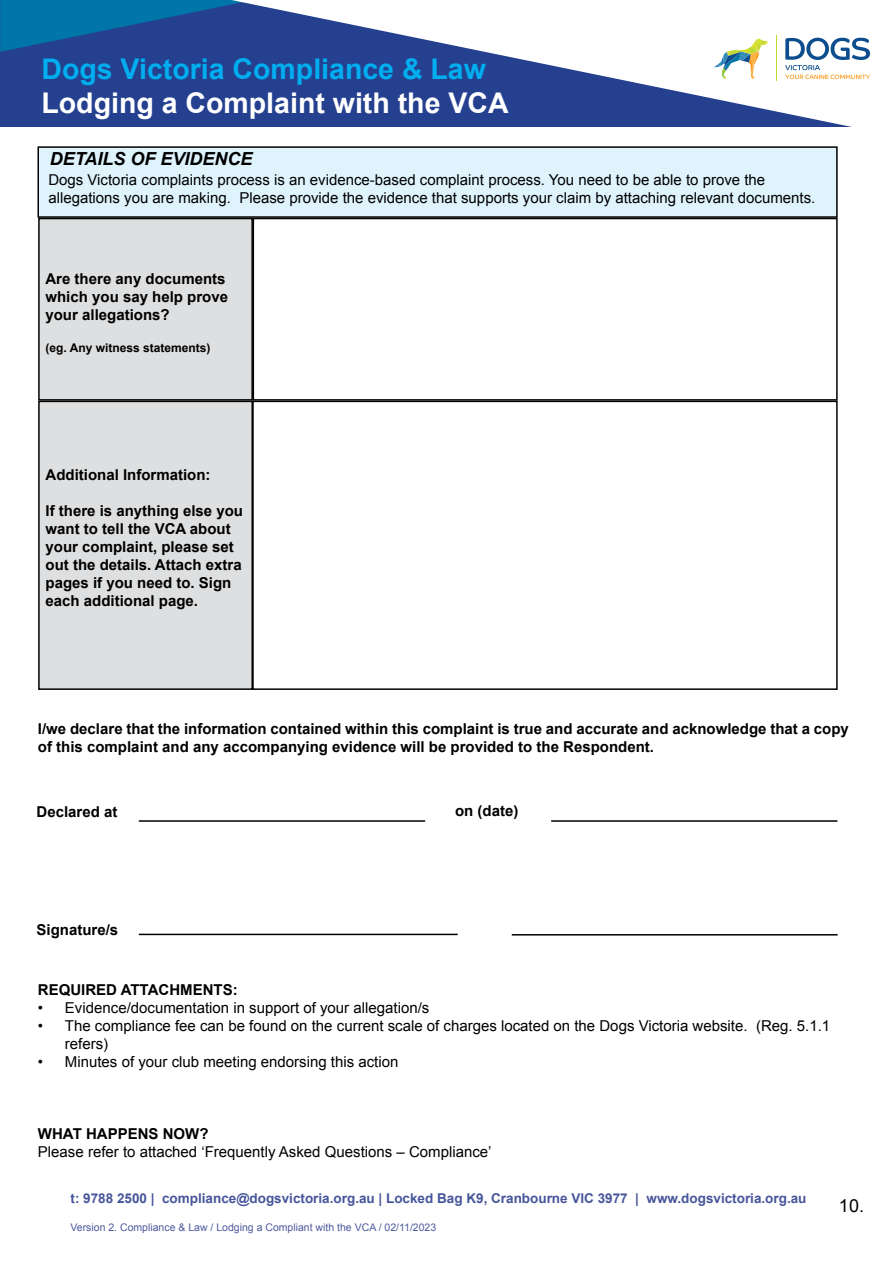
<style>
.page{position:relative;width:893px;height:1263px;background:#fff}
.page>*{position:absolute;margin:0;border:0;box-sizing:border-box;transform-origin:0 0}
.t1{font:700 28.5px "Arial";color:#fff}
.t2{font:700 28.5px "Arial";color:#00aeef}
.t3{font:italic 700 18px "Arial";color:#000}
.t4{font:18px "Arial";color:#000}
.t5{font:700 15px/18px "Arial";color:#000}
.t6{font:15px/18px "Arial";color:#000}
.t7{font:700 13.5px "Arial";color:#47559b}
.t8{font:700 12px "Arial";color:#000}
.t9{font:10.5px "Arial";color:#4f5b9e}
</style>
<div class="page">
<div style="left:0;top:0;width:893px;height:127px;background:#25408f"></div>
<svg style="left:0;top:0;width:232px;height:52px"></svg>
<svg style="left:232px;top:0;width:661px;height:127px"></svg>
<svg style="left:777px;top:38px;width:93px;height:42px;background:#c7d2dc"></svg>
<hr style="left:775px;top:35px;width:1px;height:46px;background:#c1d831">
<svg style="left:711px;top:38px;width:58px;height:43px;background:#dfe7d8"></svg>
<div style="left:39px;top:219px;width:213px;height:181px;background:#dedfe0"></div>
<div style="left:38px;top:218px;width:215px;height:183px;border:2px solid #000"></div>
<div style="left:253px;top:218px;width:585px;height:183px;border:2px solid #000"></div>
<div style="left:38px;top:147px;width:799px;height:70px;background:#dff3fd"></div>
<div style="left:37px;top:146px;width:801px;height:72px;border:2px solid #000"></div>
<div style="left:39px;top:401px;width:213px;height:288px;background:#dedfe0"></div>
<div style="left:38px;top:401px;width:215px;height:289px;border:2px solid #000"></div>
<div style="left:252px;top:401px;width:586px;height:289px;border:2px solid #000"></div>
<hr style="left:139px;top:820px;width:286px;height:2px;background:#000">
<hr style="left:551px;top:820px;width:286px;height:2px;background:#000">
<hr style="left:139px;top:934px;width:319px;height:1px;background:#000">
<hr style="left:512px;top:934px;width:326px;height:1px;background:#000">
<h1 class="t2" style="left:41px;top:50px;width:446px">Dogs Victoria Compliance &amp; Law</h1>
<h1 class="t1" style="left:41px;top:85px;width:469px">Lodging a Complaint with the VCA</h1>
<p class="t3" style="left:50px;top:147px;width:204px">DETAILS OF EVIDENCE</p>
<p class="t6" style="left:48px;top:170px;width:769px">Dogs Victoria complaints process is an evidence-based complaint process. You need to be able to prove the allegations you are making. Please provide the evidence that supports your claim by attaching relevant documents.</p>
<p class="t5" style="left:45px;top:270px;width:184px">Are there any documents which you say help prove your allegations?</p>
<p class="t8" style="left:45px;top:340px;width:166px">(eg. Any witness statements)</p>
<p class="t5" style="left:46px;top:467px;width:167px">Additional Information:</p>
<p class="t5" style="left:46px;top:503px;width:199px">If there is anything else you want to tell the VCA about your complaint, please set out the details. Attach extra pages if you need to. Sign each additional page.</p>
<p class="t5" style="left:38px;top:720px;width:812px">I/we declare that the information contained within this complaint is true and accurate and acknowledge that a copy of this complaint and any accompanying evidence will be provided to the Respondent.</p>
<p class="t5" style="left:37px;top:803px;width:82px">Declared at</p>
<p class="t5" style="left:455px;top:803px;width:65px">on (date)</p>
<p class="t5" style="left:37px;top:921px;width:83px">Signature/s</p>
<p class="t5" style="left:38px;top:981px;width:201px">REQUIRED ATTACHMENTS:</p>
<p class="t6" style="left:38px;top:999px;width:393px">• Evidence/documentation in support of your allegation/s</p>
<p class="t6" style="left:65px;top:1017px;width:767px;text-indent:-27px">• The compliance fee can be found on the current scale of charges located on the Dogs Victoria website. (Reg. 5.1.1 refers)</p>
<p class="t6" style="left:38px;top:1053px;width:362px">• Minutes of your club meeting endorsing this action</p>
<p class="t5" style="left:38px;top:1125px;width:172px">WHAT HAPPENS NOW?</p>
<p class="t6" style="left:38px;top:1143px;width:455px">Please refer to attached ‘Frequently Asked Questions – Compliance’</p>
<p class="t7" style="left:71px;top:1189px;width:737px">t: 9788 2500 | compliance@dogsvictoria.org.au | Locked Bag K9, Cranbourne VIC 3977 | www.dogsvictoria.org.au</p>
<p class="t9" style="left:71px;top:1221px;width:367px">Version 2. Compliance &amp; Law / Lodging a Compliant with the VCA / 02/11/2023</p>
<p class="t4" style="left:839px;top:1194px;width:27px">10.</p>
</div>
